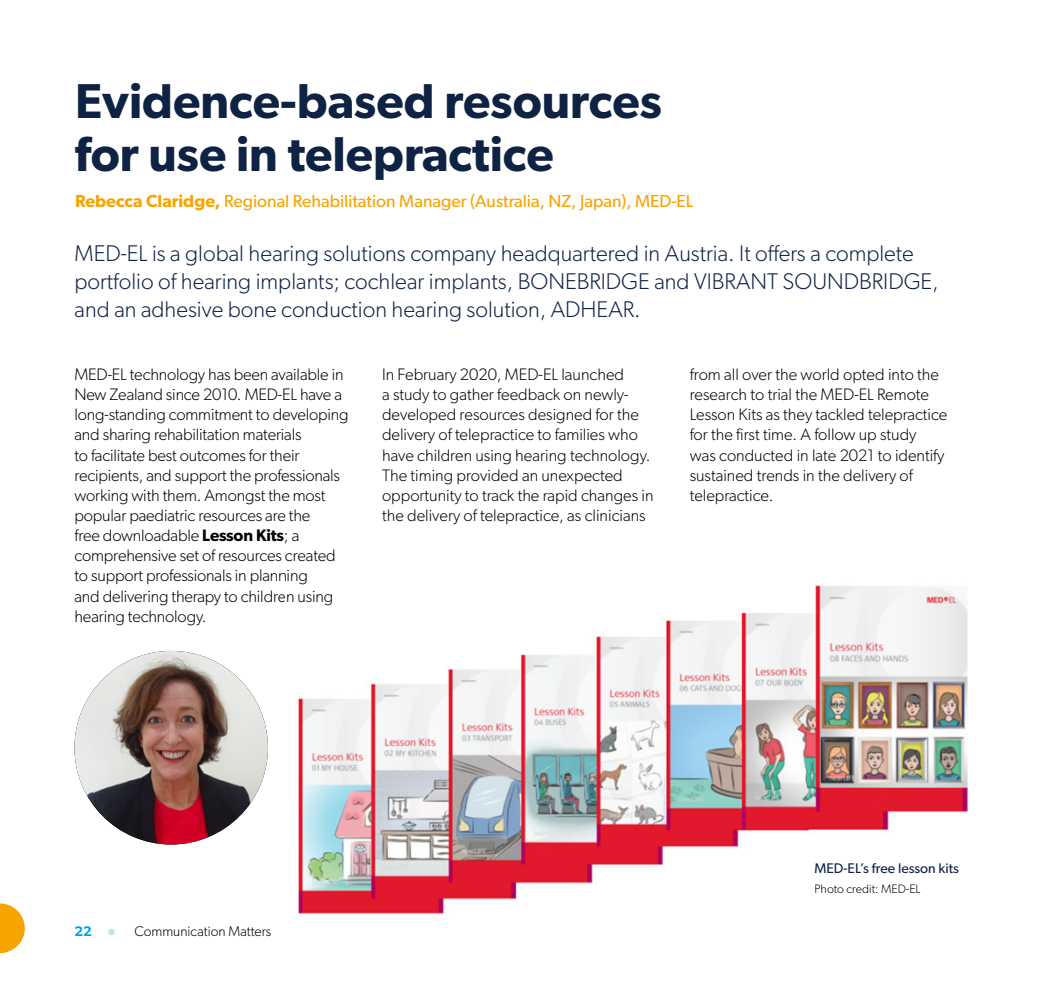
<style>
.page{position:relative;width:1042px;height:993px;background:#fff}
.page>*{position:absolute;margin:0;border:0;box-sizing:border-box;transform-origin:0 0}
.t1{font:600 49px/52.5px "Gibson";color:#0e2244}
.Intro{font:300 22.75px/28px "Gibson";color:#0e2244}
.Author{font:17.5px "Gibson";color:#f7a400}
.body{font:300 16.62px/20.1px "Gibson";letter-spacing:-.005em;color:#000}
.t2{font:300 14px "Gibson";color:#000}
.t3{font:14px "Gibson";color:#0e2244}
.photo_credit{font:300 12.25px "Gibson";color:#000}
.s1{font-weight:600}
.s2{font-weight:600;color:#00a3e2}
.s3{font-weight:600;font-size:19.25px;color:#bde3ee}
</style>
<div class="page">
<svg style="left:0;top:903px;width:25px;height:49px"></svg>
<img style="left:74px;top:650px;width:194px;height:194px;border-radius:97px">
<img style="left:296px;top:585px;width:671px;height:329px">
<h1 class="t1" style="left:75px;top:74px;width:589px">Evidence-based resources for use in telepractice</h1>
<p class="Author" style="left:75px;top:190px;width:620px"><span class="s1">Rebecca Claridge,</span> Regional Rehabilitation Manager (Australia, NZ, Japan), MED-EL</p>
<p class="Intro" style="left:74px;top:238px;width:866px">MED-EL is a global hearing solutions company headquartered in Austria. It offers a complete portfolio of hearing implants; cochlear implants, BONEBRIDGE and VIBRANT SOUNDBRIDGE, and an adhesive bone conduction hearing solution, ADHEAR.</p>
<p class="body" style="left:74px;top:364px;width:276px">MED-EL technology has been available in New Zealand since 2010. MED-EL have a long-standing commitment to developing and sharing rehabilitation materials<br>to facilitate best outcomes for their recipients, and support the professionals working with them. Amongst the most popular paediatric resources are the<br>free downloadable <span class="s1">Lesson Kits</span>; a comprehensive set of resources created to support professionals in planning<br>and delivering therapy to children using hearing technology.</p>
<p class="body" style="left:382px;top:364px;width:273px">In February 2020, MED-EL launched<br>a study to gather feedback on newly&shy;developed resources designed for the delivery of telepractice to families who have children using hearing technology.<br>The timing provided an unexpected opportunity to track the rapid changes in the delivery of telepractice, as clinicians</p>
<p class="body" style="left:690px;top:364px;width:259px">from all over the world opted into the research to trial the MED-EL Remote Lesson Kits as they tackled telepractice for the first time. A follow up study<br>was conducted in late 2021 to identify sustained trends in the delivery of telepractice.</p>
<p class="t2" style="left:74px;top:922px;width:198px"><span class="s2">22</span> <span class="s3">•</span> Communication Matters</p>
<p class="t3" style="left:814px;top:859px;width:146px">MED-EL’s free lesson kits</p>
<p class="photo_credit" style="left:814px;top:881px;width:108px">Photo credit: MED-EL</p>
</div>
